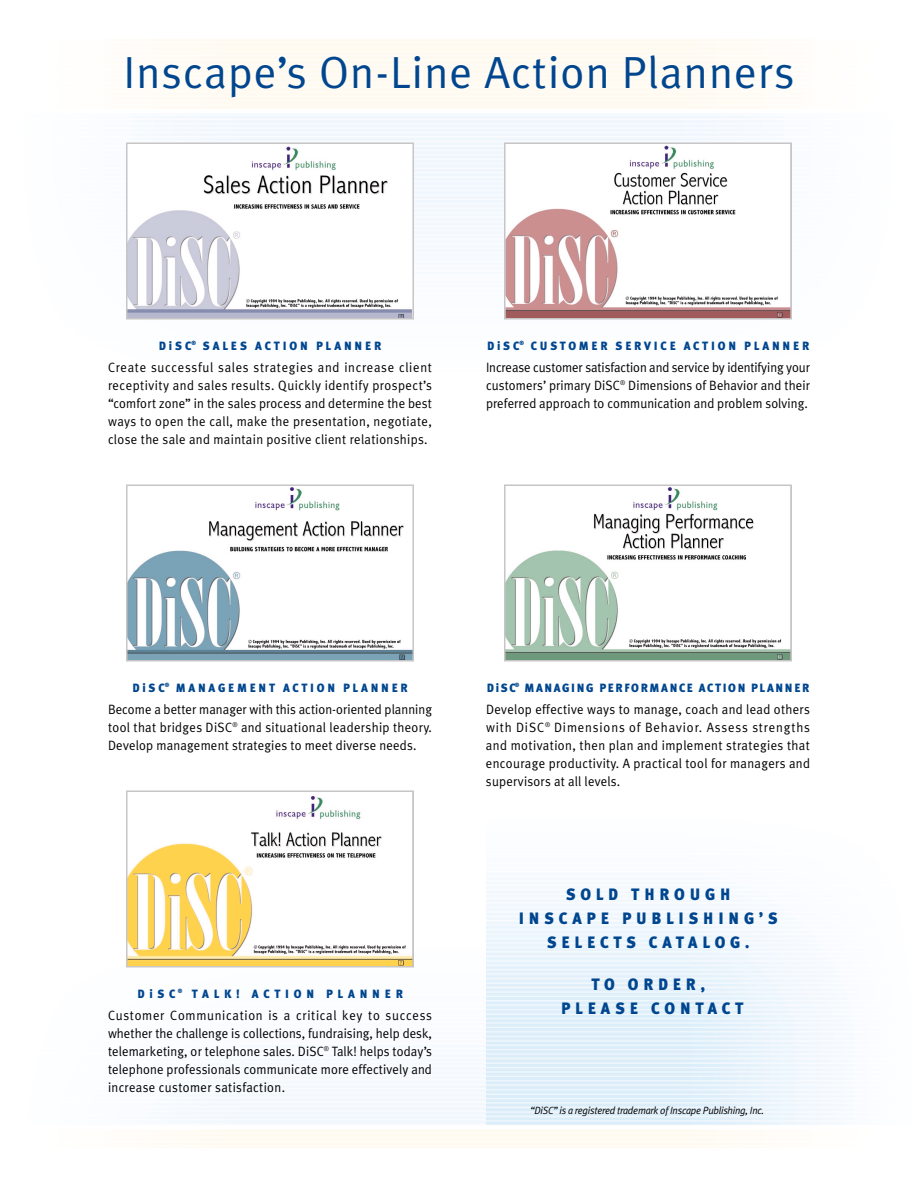
<style>
.page{position:relative;width:918px;height:1188px;background:#fff}
.page>*{position:absolute;margin:0;border:0;box-sizing:border-box;transform-origin:0 0}
.t1{font:45px "Meta Plus Normal";letter-spacing:.025em;color:#00468f}
.t2{font:900 16.5px/24px "Meta Plus";letter-spacing:.305em;color:#00468f;text-align:center;scale:.95 1}
.t3{font:13.5px/18px "Meta Plus Normal";letter-spacing:.015em;color:#000;text-align:justify;scale:.95 1}
.t4{font:900 12px "Meta Plus";letter-spacing:.24em;color:#00468f;scale:.95 1}
.t5{font:900 12px "Meta Plus";letter-spacing:.145em;color:#00468f;scale:.95 1}
.t6{font:900 12px "Meta Plus";letter-spacing:.42em;color:#00468f;scale:.95 1}
.t7{font:italic 10.5px "Meta Plus Normal";letter-spacing:-.02em;color:#000;scale:.95 1}
</style>
<div class="page">
<img style="left:129px;top:146px;width:282px;height:171px">
<div style="left:126px;top:142px;width:288px;height:178px;border:2px solid #c7c5c5"></div>
<img style="left:507px;top:145px;width:282px;height:172px">
<div style="left:504px;top:142px;width:288px;height:178px;border:2px solid #c7c5c5"></div>
<img style="left:129px;top:487px;width:282px;height:172px">
<div style="left:126px;top:484px;width:288px;height:178px;border:2px solid #c7c5c5"></div>
<img style="left:507px;top:487px;width:282px;height:172px">
<div style="left:504px;top:484px;width:288px;height:178px;border:2px solid #c7c5c5"></div>
<img style="left:129px;top:796px;width:282px;height:169px">
<div style="left:126px;top:790px;width:288px;height:178px;border:2px solid #c7c5c5"></div>
<div style="left:79px;top:1130px;width:759px;height:18px;background:#fffbf4"></div>
<h1 class="t1" style="left:123px;top:56px;width:673px">Inscape’s On-Line Action Planners</h1>
<p class="t4" style="left:159px;top:341px;width:236px">DiSC<sup>®</sup> SALES ACTION PLANNER</p>
<p class="t3" style="left:108px;top:360px;width:343px">Create successful sales strategies and increase client receptivity and sales results. Quickly identify prospect’s “comfort zone” in the sales process and determine the best ways to open the call, make the presentation, negotiate, close the sale and maintain positive client relationships.</p>
<p class="t4" style="left:487px;top:341px;width:341px">DiSC<sup>®</sup> CUSTOMER SERVICE ACTION PLANNER</p>
<p class="t3" style="left:486px;top:360px;width:343px">Increase customer satisfaction and service by identifying your customers’ primary DiSC<sup>®</sup> Dimensions of Behavior and their preferred approach to communication and problem solving.</p>
<p class="t4" style="left:133px;top:683px;width:291px">DiSC<sup>®</sup> MANAGEMENT ACTION PLANNER</p>
<p class="t3" style="left:108px;top:702px;width:343px">Become a better manager with this action-oriented planning tool that bridges DiSC<sup>®</sup> and situational leadership theory.<br>Develop management strategies to meet diverse needs.</p>
<p class="t6" style="left:137px;top:989px;width:281px">DiSC<sup>®</sup> TALK! ACTION PLANNER</p>
<p class="t3" style="left:108px;top:1008px;width:343px">Customer Communication is a critical key to success whether the challenge is collections, fundraising, help desk, telemarketing, or telephone sales. DiSC<sup>®</sup> Talk! helps today’s telephone professionals communicate more effectively and increase customer satisfaction.</p>
<p class="t5" style="left:487px;top:683px;width:341px">DiSC<sup>®</sup> MANAGING PERFORMANCE ACTION PLANNER</p>
<p class="t3" style="left:486px;top:702px;width:343px">Develop effective ways to manage, coach and lead others with DiSC<sup>®</sup> Dimensions of Behavior. Assess strengths and motivation, then plan and implement strategies that encourage productivity. A practical tool for managers and supervisors at all levels.</p>
<p class="t2" style="left:519px;top:884px;width:274px">SOLD THROUGH<br>INSCAPE PUBLISHING’S<br>SELECTS CATALOG.</p>
<p class="t2" style="left:561px;top:974px;width:193px">TO ORDER,<br>PLEASE CONTACT</p>
<p class="t7" style="left:530px;top:1106px;width:248px">“DiSC” is a registered trademark of Inscape Publishing, Inc.</p>
</div>
